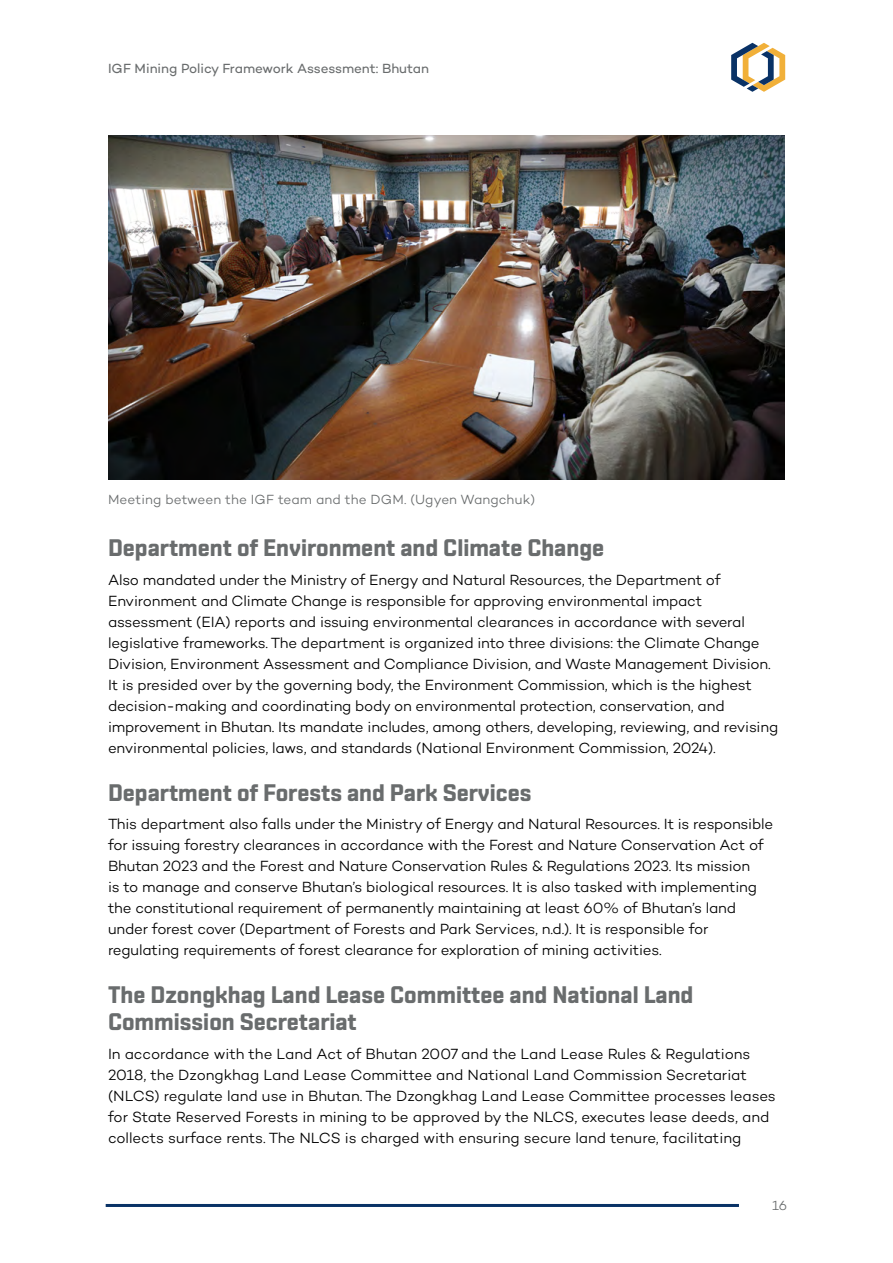
<style>
.page{position:relative;width:893px;height:1263px;background:#fff}
.page>*{position:absolute;margin:0;border:0;box-sizing:border-box;transform-origin:0 0}
.t1{font:700 24px/27px "Shentox";color:#696c6d}
.t2{font:300 15px/21px "Campton";letter-spacing:-.01em;color:#000}
.Chapter_photo_credit{font:300 13.5px "Campton";letter-spacing:.005em;color:#696c6d}
.t3{font:13.5px "Campton";letter-spacing:-.005em;color:#696c6d}
</style>
<div class="page">
<svg style="left:731px;top:43px;width:54px;height:49px"></svg>
<hr style="left:106px;top:1204px;width:633px;height:3px;background:#093266">
<img style="left:108px;top:135px;width:677px;height:345px">
<p class="t3" style="left:108px;top:60px;width:322px">IGF Mining Policy Framework Assessment: Bhutan</p>
<p class="Chapter_photo_credit" style="left:108px;top:491px;width:429px">Meeting between the IGF team and the DGM. (Ugyen Wangchuk)</p>
<h3 class="t1" style="left:108px;top:534px;width:498px">Department of Environment and Climate Change</h3>
<p class="t2" style="left:108px;top:569px;width:672px">Also mandated under the Ministry of Energy and Natural Resources, the Department of Environment and Climate Change is responsible for approving environmental impact assessment (EIA) reports and issuing environmental clearances in accordance with several legislative frameworks. The department is organized into three divisions: the Climate Change Division, Environment Assessment and Compliance Division, and Waste Management Division.<br>It is presided over by the governing body, the Environment Commission, which is the highest decision-making and coordinating body on environmental protection, conservation, and improvement in Bhutan. Its mandate includes, among others, developing, reviewing, and revising environmental policies, laws, and standards (National Environment Commission, 2024).</p>
<h3 class="t1" style="left:108px;top:779px;width:425px">Department of Forests and Park Services</h3>
<p class="t2" style="left:108px;top:813px;width:667px">This department also falls under the Ministry of Energy and Natural Resources. It is responsible for issuing forestry clearances in accordance with the Forest and Nature Conservation Act of Bhutan 2023 and the Forest and Nature Conservation Rules &amp; Regulations 2023. Its mission<br>is to manage and conserve Bhutan’s biological resources. It is also tasked with implementing the constitutional requirement of permanently maintaining at least 60% of Bhutan’s land under forest cover (Department of Forests and Park Services, n.d.). It is responsible for regulating requirements of forest clearance for exploration of mining activities.</p>
<h3 class="t1" style="left:108px;top:981px;width:587px">The Dzongkhag Land Lease Committee and National Land<br>Commission Secretariat</h3>
<p class="t2" style="left:108px;top:1043px;width:669px">In accordance with the Land Act of Bhutan 2007 and the Land Lease Rules &amp; Regulations 2018, the Dzongkhag Land Lease Committee and National Land Commission Secretariat (NLCS) regulate land use in Bhutan. The Dzongkhag Land Lease Committee processes leases for State Reserved Forests in mining to be approved by the NLCS, executes lease deeds, and collects surface rents. The NLCS is charged with ensuring secure land tenure, facilitating</p>
<p class="Chapter_photo_credit" style="left:772px;top:1197px;width:17px">16</p>
</div>
